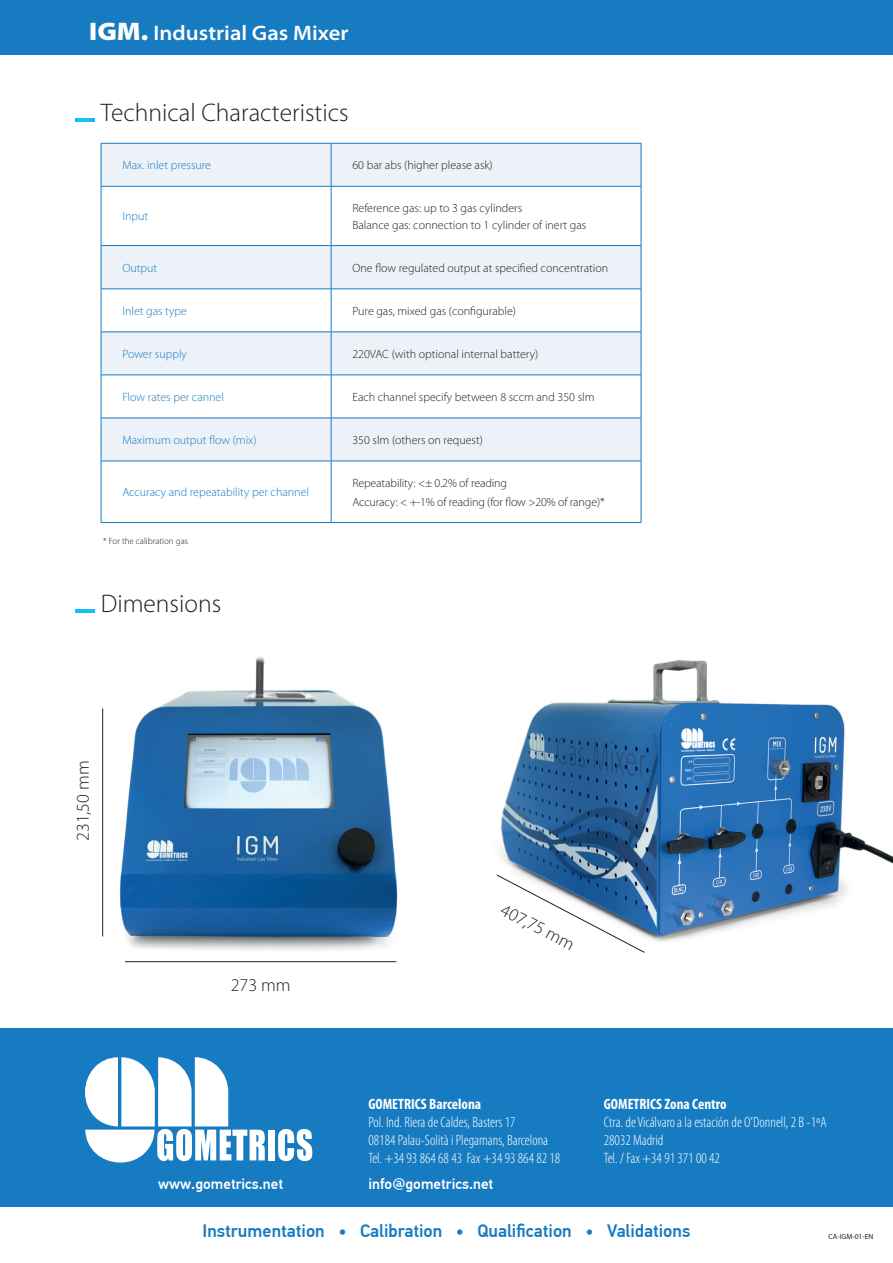
<style>
.page{position:relative;width:893px;height:1263px;background:#fff}
.page>*{position:absolute;margin:0;border:0;box-sizing:border-box;transform-origin:0 0}
.t1{font:300 25.5px "Myriad Pro";color:#231f20}
.t2{font:600 semi-expanded 21px "Myriad Pro";color:#fff}
.t3{font:500 18px "PF Din Text Pro";color:#177bc1}
.t4{font:300 18px "Myriad Pro";color:#231f20}
.t5{font:300 condensed 15px/18px "Myriad Pro";color:#fff}
.t6{font:700 condensed 15px "Myriad Pro";color:#fff}
.t7{font:500 15px "PF Din Text Pro";color:#fff}
.t8{font:300 12px/16.2px "Myriad Pro";color:#231f20}
.t9{font:300 12px "Myriad Pro";color:#177bc1}
.t10{font:300 9px "Myriad Pro";color:#231f20}
.t11{font:7.5px "Myriad Pro";color:#231f20}
.s1{font-weight:900;font-size:25.5px}
</style>
<div class="page">
<div style="left:0;top:1028px;width:893px;height:178px;background:#177bc1"></div>
<div style="left:0;top:0;width:893px;height:54px;background:#177bc1"></div>
<div style="left:268px;top:1129px;width:7px;height:31px;background:#fff"></div>
<svg style="left:278px;top:1129px;width:34px;height:32px"></svg>
<svg style="left:85px;top:1057px;width:180px;height:105px"></svg>
<hr style="left:75px;top:118px;width:19px;height:3px;background:#15c0f2">
<hr style="left:75px;top:609px;width:19px;height:3px;background:#15c0f2">
<div style="left:101px;top:143px;width:540px;height:380px;background:#edf2f9"></div>
<svg style="left:102px;top:187px;width:539px;height:335px;fill:#fff"></svg>
<hr style="left:101px;top:143px;width:230px;height:1px;background:#177bc1">
<hr style="left:101px;top:143px;width:1px;height:43px;background:#177bc1">
<hr style="left:331px;top:143px;width:310px;height:1px;background:#177bc1">
<hr style="left:331px;top:143px;width:1px;height:43px;background:#177bc1">
<hr style="left:641px;top:143px;width:1px;height:43px;background:#177bc1">
<hr style="left:101px;top:186px;width:1px;height:59px;background:#177bc1">
<hr style="left:331px;top:186px;width:1px;height:59px;background:#177bc1">
<hr style="left:641px;top:186px;width:1px;height:59px;background:#177bc1">
<hr style="left:101px;top:246px;width:1px;height:43px;background:#177bc1">
<hr style="left:331px;top:246px;width:1px;height:43px;background:#177bc1">
<hr style="left:641px;top:246px;width:1px;height:43px;background:#177bc1">
<hr style="left:101px;top:289px;width:230px;height:1px;background:#177bc1">
<hr style="left:101px;top:289px;width:1px;height:43px;background:#177bc1">
<hr style="left:331px;top:289px;width:310px;height:1px;background:#177bc1">
<hr style="left:331px;top:289px;width:1px;height:43px;background:#177bc1">
<hr style="left:641px;top:289px;width:1px;height:43px;background:#177bc1">
<hr style="left:101px;top:332px;width:230px;height:1px;background:#177bc1">
<hr style="left:101px;top:332px;width:1px;height:43px;background:#177bc1">
<hr style="left:331px;top:332px;width:310px;height:1px;background:#177bc1">
<hr style="left:331px;top:332px;width:1px;height:43px;background:#177bc1">
<hr style="left:641px;top:332px;width:1px;height:43px;background:#177bc1">
<hr style="left:101px;top:375px;width:230px;height:1px;background:#177bc1">
<hr style="left:101px;top:375px;width:1px;height:43px;background:#177bc1">
<hr style="left:331px;top:375px;width:310px;height:1px;background:#177bc1">
<hr style="left:331px;top:375px;width:1px;height:43px;background:#177bc1">
<hr style="left:641px;top:375px;width:1px;height:43px;background:#177bc1">
<hr style="left:101px;top:418px;width:230px;height:1px;background:#177bc1">
<hr style="left:101px;top:418px;width:1px;height:43px;background:#177bc1">
<hr style="left:331px;top:418px;width:310px;height:1px;background:#177bc1">
<hr style="left:331px;top:418px;width:1px;height:43px;background:#177bc1">
<hr style="left:641px;top:418px;width:1px;height:43px;background:#177bc1">
<hr style="left:101px;top:461px;width:230px;height:1px;background:#177bc1">
<hr style="left:101px;top:461px;width:1px;height:61px;background:#177bc1">
<hr style="left:331px;top:461px;width:310px;height:1px;background:#177bc1">
<hr style="left:331px;top:461px;width:1px;height:61px;background:#177bc1">
<hr style="left:641px;top:461px;width:1px;height:61px;background:#177bc1">
<hr style="left:101px;top:522px;width:230px;height:1px;background:#177bc1">
<hr style="left:331px;top:522px;width:310px;height:1px;background:#177bc1">
<hr style="left:101px;top:186px;width:230px;height:1px;background:#177bc1">
<hr style="left:331px;top:186px;width:310px;height:1px;background:#177bc1">
<hr style="left:101px;top:245px;width:230px;height:1px;background:#177bc1">
<hr style="left:331px;top:245px;width:310px;height:1px;background:#177bc1">
<img style="left:103px;top:657px;width:295px;height:294px">
<img style="left:496px;top:660px;width:397px;height:282px">
<hr style="left:125px;top:961px;width:271px;height:1px;background:#231f20">
<svg style="left:496px;top:875px;width:149px;height:78px"></svg>
<hr style="left:102px;top:708px;width:1px;height:228px;background:#231f20">
<h2 class="t2" style="left:89px;top:22px;width:261px"><span class="s1">IGM.</span> Industrial Gas Mixer</h2>
<h1 class="t1" style="left:101px;top:99px;width:249px">Technical Characteristics</h1>
<p class="t9" style="left:122px;top:159px;width:90px">Max. inlet pressure</p>
<p class="t8" style="left:352px;top:157px;width:142px">60 bar abs (higher please ask)</p>
<p class="t9" style="left:122px;top:210px;width:27px">Input</p>
<p class="t8" style="left:352px;top:200px;width:236px">Reference gas: up to 3 gas cylinders<br>Balance gas: connection to 1 cylinder of inert gas</p>
<p class="t9" style="left:122px;top:261px;width:36px">Output</p>
<p class="t8" style="left:352px;top:260px;width:257px">One flow regulated output at specified concentration</p>
<p class="t9" style="left:122px;top:304px;width:66px">Inlet gas type</p>
<p class="t8" style="left:352px;top:303px;width:165px">Pure gas, mixed gas (configurable)</p>
<p class="t9" style="left:122px;top:347px;width:66px">Power supply</p>
<p class="t8" style="left:352px;top:346px;width:187px">220VAC (with optional internal battery)</p>
<p class="t9" style="left:122px;top:390px;width:103px">Flow rates per cannel</p>
<p class="t8" style="left:352px;top:389px;width:244px">Each channel specify between 8 sccm and 350 slm</p>
<p class="t9" style="left:122px;top:433px;width:136px">Maximum output flow (mix)</p>
<p class="t8" style="left:352px;top:432px;width:132px">350 slm (others on request)</p>
<p class="t9" style="left:122px;top:486px;width:188px">Accuracy and repeatability per channel</p>
<p class="t8" style="left:352px;top:474px;width:254px;line-height:18.6px">Repeatability: &lt;± 0.2% of reading<br>Accuracy: &lt; +-1% of reading (for flow &gt;20% of range)*</p>
<p class="t10" style="left:103px;top:536px;width:86px">* For the calibration gas</p>
<h1 class="t1" style="left:101px;top:590px;width:122px">Dimensions</h1>
<h3 class="t4" style="left:73px;top:841px;width:82px;rotate:-90deg">231,50 mm</h3>
<h3 class="t4" style="left:231px;top:974px;width:61px">273 mm</h3>
<h3 class="t4" style="left:507px;top:899px;width:82px;rotate:28deg">407,75 mm</h3>
<p class="t6" style="left:368px;top:1095px;width:114px">GOMETRICS Barcelona</p>
<p class="t5" style="left:368px;top:1113px;width:193px">Pol. Ind. Riera de Caldes, Basters 17<br>08184 Palau-Solità i Plegamans, Barcelona<br>Tel. +34 93 864 68 43 Fax +34 93 864 82 18</p>
<p class="t7" style="left:158px;top:1175px;width:127px">www.gometrics.net</p>
<p class="t7" style="left:368px;top:1175px;width:126px">info@gometrics.net</p>
<p class="t6" style="left:604px;top:1095px;width:124px">GOMETRICS Zona Centro</p>
<p class="t5" style="left:604px;top:1113px;width:225px">Ctra. de Vicálvaro a la estación de O’Donnell, 2 B -1ºA<br>28032 Madrid<br>Tel. / Fax +34 91 371 00 42</p>
<h3 class="t3" style="left:203px;top:1220px;width:489px">Instrumentation • Calibration • Qualification • Validations</h3>
<p class="t11" style="left:828px;top:1232px;width:46px">CA-IGM-01-EN</p>
</div>
